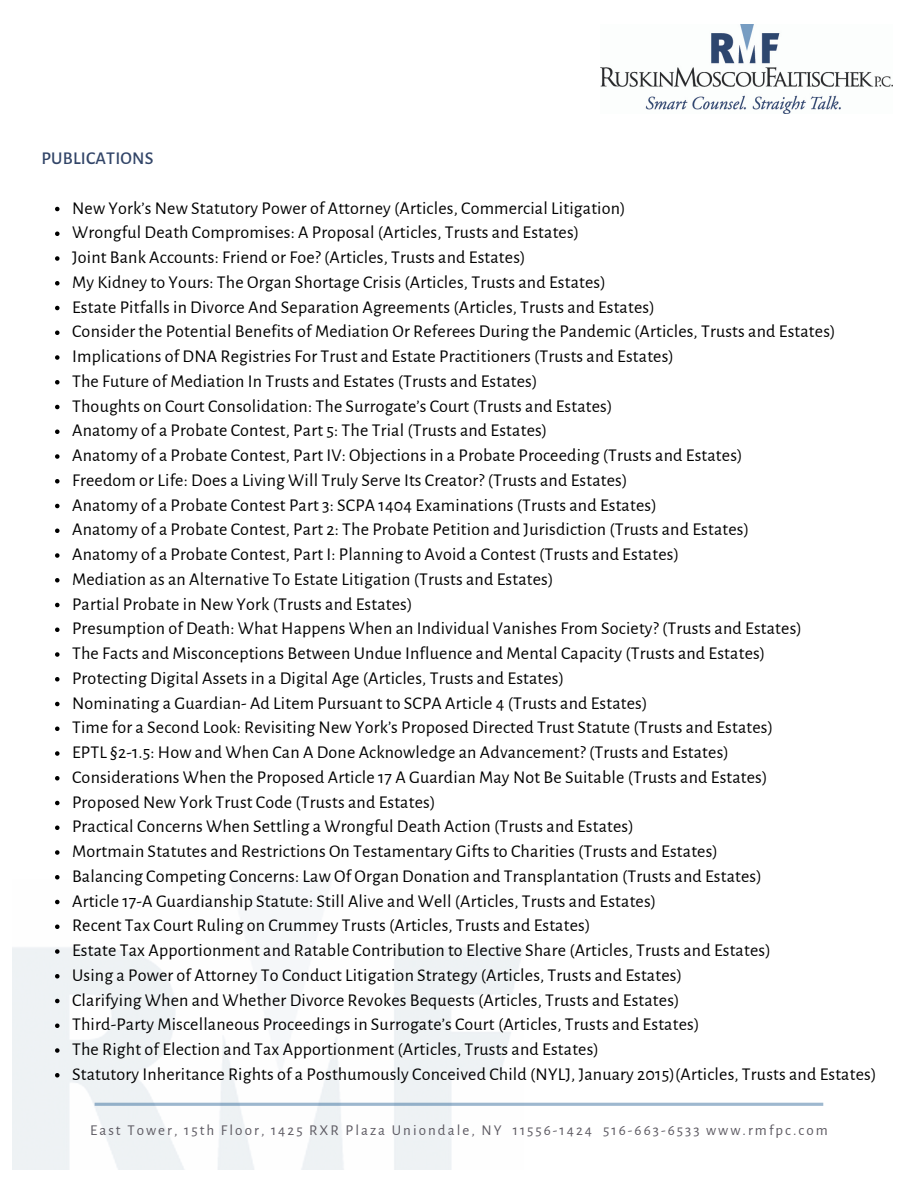
<style>
.page{position:relative;width:918px;height:1188px;background:#fff}
.page>*{position:absolute;margin:0;border:0;box-sizing:border-box;transform-origin:0 0}
.t1{font:18px "Alegreya Sans";letter-spacing:.01em;color:#000}
.t2{font:500 18px "Alegreya Sans";letter-spacing:.01em;color:#324568}
.t3{font:15px "Alegreya Sans";letter-spacing:.135em;color:#5d5a62}
</style>
<div class="page">
<img style="left:600px;top:25px;width:293px;height:89px">
<svg style="left:95px;top:1103px;width:728px;height:3px;background:#9fb9cf"></svg>
<svg style="left:55px;top:207px;width:5px;height:4px"></svg>
<svg style="left:55px;top:232px;width:5px;height:4px"></svg>
<svg style="left:55px;top:256px;width:5px;height:5px"></svg>
<svg style="left:55px;top:281px;width:5px;height:5px"></svg>
<svg style="left:55px;top:306px;width:5px;height:4px"></svg>
<svg style="left:55px;top:331px;width:5px;height:4px"></svg>
<svg style="left:55px;top:355px;width:5px;height:5px"></svg>
<svg style="left:55px;top:380px;width:5px;height:5px"></svg>
<svg style="left:55px;top:405px;width:5px;height:4px"></svg>
<svg style="left:55px;top:430px;width:5px;height:4px"></svg>
<svg style="left:55px;top:454px;width:5px;height:5px"></svg>
<svg style="left:55px;top:479px;width:5px;height:5px"></svg>
<svg style="left:55px;top:504px;width:5px;height:4px"></svg>
<svg style="left:55px;top:529px;width:5px;height:4px"></svg>
<svg style="left:55px;top:553px;width:5px;height:5px"></svg>
<svg style="left:55px;top:578px;width:5px;height:5px"></svg>
<svg style="left:55px;top:603px;width:5px;height:4px"></svg>
<svg style="left:55px;top:628px;width:5px;height:4px"></svg>
<svg style="left:55px;top:652px;width:5px;height:5px"></svg>
<svg style="left:55px;top:677px;width:5px;height:5px"></svg>
<svg style="left:55px;top:702px;width:5px;height:4px"></svg>
<svg style="left:55px;top:727px;width:5px;height:4px"></svg>
<svg style="left:55px;top:751px;width:5px;height:5px"></svg>
<svg style="left:55px;top:776px;width:5px;height:5px"></svg>
<svg style="left:55px;top:801px;width:5px;height:4px"></svg>
<svg style="left:55px;top:826px;width:5px;height:4px"></svg>
<svg style="left:55px;top:850px;width:5px;height:5px"></svg>
<svg style="left:55px;top:875px;width:5px;height:5px"></svg>
<svg style="left:55px;top:900px;width:5px;height:4px"></svg>
<svg style="left:55px;top:925px;width:5px;height:4px"></svg>
<svg style="left:29px;top:946px;width:46px;height:18px"></svg>
<svg style="left:55px;top:974px;width:5px;height:5px"></svg>
<svg style="left:55px;top:999px;width:5px;height:4px"></svg>
<svg style="left:55px;top:1024px;width:5px;height:4px"></svg>
<div style="left:30px;top:1037px;width:46px;height:46px;background:#eef2f4"></div>
<p class="t2" style="left:42px;top:150px;width:113px">PUBLICATIONS</p>
<p class="t1" style="left:72px;top:199px;width:555px">New York’s New Statutory Power of Attorney (Articles, Commercial Litigation)</p>
<p class="t1" style="left:72px;top:224px;width:509px">Wrongful Death Compromises: A Proposal (Articles, Trusts and Estates)</p>
<p class="t1" style="left:72px;top:249px;width:455px">Joint Bank Accounts: Friend or Foe? (Articles, Trusts and Estates)</p>
<p class="t1" style="left:72px;top:273px;width:535px">My Kidney to Yours: The Organ Shortage Crisis (Articles, Trusts and Estates)</p>
<p class="t1" style="left:72px;top:298px;width:584px">Estate Pitfalls in Divorce And Separation Agreements (Articles, Trusts and Estates)</p>
<p class="t1" style="left:72px;top:323px;width:765px">Consider the Potential Benefits of Mediation Or Referees During the Pandemic (Articles, Trusts and Estates)</p>
<p class="t1" style="left:72px;top:348px;width:603px">Implications of DNA Registries For Trust and Estate Practitioners (Trusts and Estates)</p>
<p class="t1" style="left:72px;top:372px;width:467px">The Future of Mediation In Trusts and Estates (Trusts and Estates)</p>
<p class="t1" style="left:72px;top:397px;width:542px">Thoughts on Court Consolidation: The Surrogate’s Court (Trusts and Estates)</p>
<p class="t1" style="left:72px;top:422px;width:477px">Anatomy of a Probate Contest, Part 5: The Trial (Trusts and Estates)</p>
<p class="t1" style="left:72px;top:447px;width:672px">Anatomy of a Probate Contest, Part IV: Objections in a Probate Proceeding (Trusts and Estates)</p>
<p class="t1" style="left:72px;top:471px;width:557px">Freedom or Life: Does a Living Will Truly Serve Its Creator? (Trusts and Estates)</p>
<p class="t1" style="left:72px;top:496px;width:586px">Anatomy of a Probate Contest Part 3: SCPA 1404 Examinations (Trusts and Estates)</p>
<p class="t1" style="left:72px;top:521px;width:679px">Anatomy of a Probate Contest, Part 2: The Probate Petition and Jurisdiction (Trusts and Estates)</p>
<p class="t1" style="left:72px;top:546px;width:609px">Anatomy of a Probate Contest, Part I: Planning to Avoid a Contest (Trusts and Estates)</p>
<p class="t1" style="left:72px;top:570px;width:483px">Mediation as an Alternative To Estate Litigation (Trusts and Estates)</p>
<p class="t1" style="left:72px;top:595px;width:342px">Partial Probate in New York (Trusts and Estates)</p>
<p class="t1" style="left:72px;top:620px;width:731px">Presumption of Death: What Happens When an Individual Vanishes From Society? (Trusts and Estates)</p>
<p class="t1" style="left:72px;top:645px;width:695px">The Facts and Misconceptions Between Undue Influence and Mental Capacity (Trusts and Estates)</p>
<p class="t1" style="left:72px;top:669px;width:494px">Protecting Digital Assets in a Digital Age (Articles, Trusts and Estates)</p>
<p class="t1" style="left:72px;top:694px;width:577px">Nominating a Guardian- Ad Litem Pursuant to SCPA Article 4 (Trusts and Estates)</p>
<p class="t1" style="left:72px;top:719px;width:703px">Time for a Second Look: Revisiting New York’s Proposed Directed Trust Statute (Trusts and Estates)</p>
<p class="t1" style="left:72px;top:744px;width:658px">EPTL §2-1.5: How and When Can A Done Acknowledge an Advancement? (Trusts and Estates)</p>
<p class="t1" style="left:72px;top:768px;width:697px">Considerations When the Proposed Article 17 A Guardian May Not Be Suitable (Trusts and Estates)</p>
<p class="t1" style="left:72px;top:793px;width:365px">Proposed New York Trust Code (Trusts and Estates)</p>
<p class="t1" style="left:72px;top:818px;width:563px">Practical Concerns When Settling a Wrongful Death Action (Trusts and Estates)</p>
<p class="t1" style="left:72px;top:843px;width:647px">Mortmain Statutes and Restrictions On Testamentary Gifts to Charities (Trusts and Estates)</p>
<p class="t1" style="left:72px;top:867px;width:691px">Balancing Competing Concerns: Law Of Organ Donation and Transplantation (Trusts and Estates)</p>
<p class="t1" style="left:72px;top:892px;width:586px">Article 17-A Guardianship Statute: Still Alive and Well (Articles, Trusts and Estates)</p>
<p class="t1" style="left:72px;top:917px;width:520px">Recent Tax Court Ruling on Crummey Trusts (Articles, Trusts and Estates)</p>
<p class="t1" style="left:72px;top:942px;width:700px">Estate Tax Apportionment and Ratable Contribution to Elective Share (Articles, Trusts and Estates)</p>
<p class="t1" style="left:72px;top:966px;width:612px">Using a Power of Attorney To Conduct Litigation Strategy (Articles, Trusts and Estates)</p>
<p class="t1" style="left:72px;top:991px;width:609px">Clarifying When and Whether Divorce Revokes Bequests (Articles, Trusts and Estates)</p>
<p class="t1" style="left:72px;top:1016px;width:629px">Third-Party Miscellaneous Proceedings in Surrogate’s Court (Articles, Trusts and Estates)</p>
<p class="t1" style="left:72px;top:1041px;width:528px">The Right of Election and Tax Apportionment (Articles, Trusts and Estates)</p>
<p class="t1" style="left:72px;top:1065px;width:806px">Statutory Inheritance Rights of a Posthumously Conceived Child (NYLJ, January 2015)(Articles, Trusts and Estates)</p>
<p class="t3" style="left:90px;top:1123px;width:739px">East Tower, 15th Floor, 1425 RXR Plaza Uniondale, NY 11556-1424 516-663-6533 www.rmfpc.com</p>
</div>
